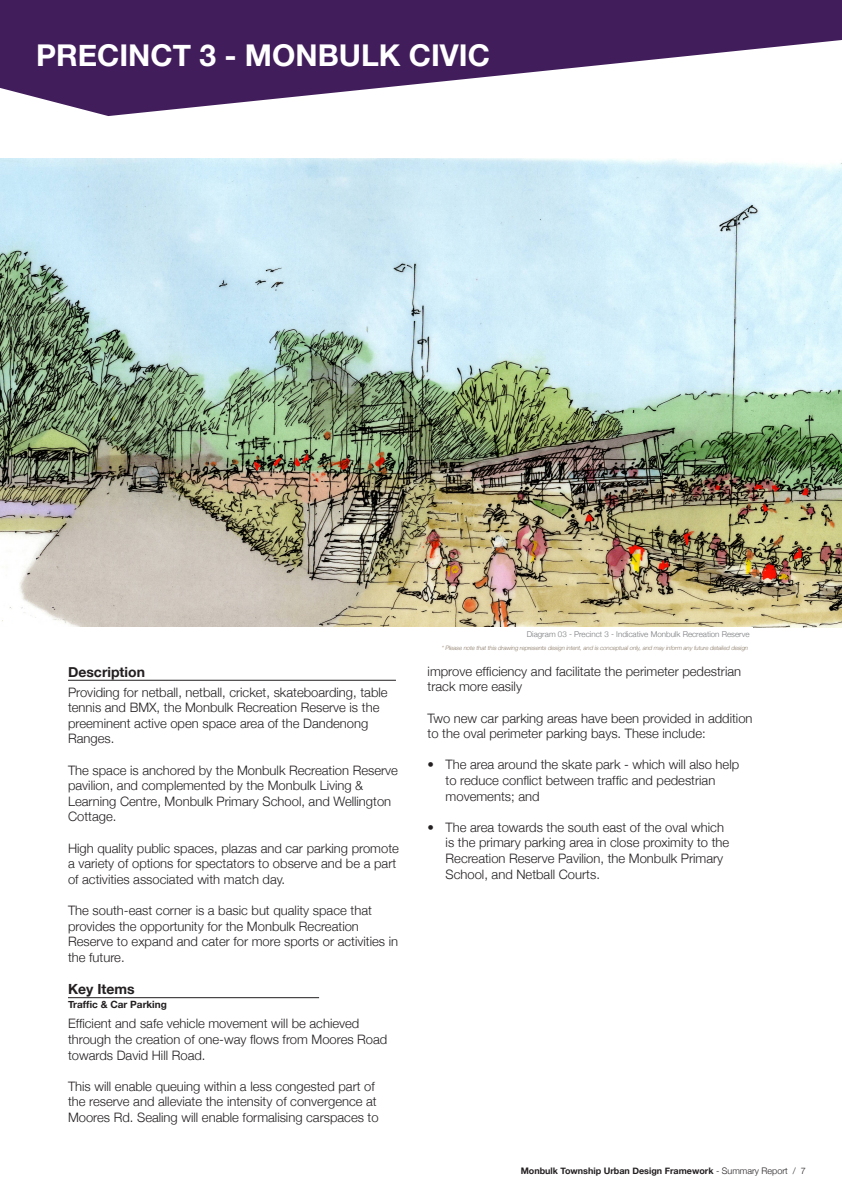
<style>
.page{position:relative;width:842px;height:1191px;background:#fff}
.page>*{position:absolute;margin:0;border:0;box-sizing:border-box;transform-origin:0 0}
.t1{font:700 30px "Helvetica Neue";color:#fff}
.t2{font:700 14px "Helvetica Neue";color:#231f20}
.t3{font:300 13px/15.6px "Helvetica Neue";color:#231f20}
.t4{font:700 10px "Helvetica Neue";color:#231f20}
.t5{font:700 9px "Helvetica Neue";color:#231f20}
.t6{font:300 8px "Helvetica Neue";color:#787a7d}
.t7{font:italic 300 6px "Helvetica Neue";color:#8a7966}
.s1{font-weight:300}
</style>
<div class="page">
<img style="left:0;top:158px;width:842px;height:469px">
<svg style="left:0;top:0;width:842px;height:116px;fill:#421d5c"></svg>
<hr style="left:68px;top:680px;width:328px;height:1px;background:#231f20">
<hr style="left:68px;top:997px;width:251px;height:1px;background:#231f20">
<h1 class="t1" style="left:36px;top:36px;width:455px">PRECINCT 3 - MONBULK CIVIC</h1>
<p class="t2" style="left:68px;top:663px;width:78px">Description</p>
<p class="t3" style="left:68px;top:684px;width:321px">Providing for netball, netball, cricket, skateboarding, table tennis and BMX, the Monbulk Recreation Reserve is the preeminent active open space area of the Dandenong Ranges.</p>
<p class="t3" style="left:68px;top:762px;width:331px">The space is anchored by the Monbulk Recreation Reserve pavilion, and complemented by the Monbulk Living &amp; Learning Centre, Monbulk Primary School, and Wellington Cottage.</p>
<p class="t3" style="left:68px;top:840px;width:332px">High quality public spaces, plazas and car parking promote a variety of options for spectators to observe and be a part of activities associated with match day.</p>
<p class="t3" style="left:68px;top:902px;width:332px">The south-east corner is a basic but quality space that provides the opportunity for the Monbulk Recreation Reserve to expand and cater for more sports or activities in the future.</p>
<p class="t2" style="left:68px;top:980px;width:68px">Key Items</p>
<p class="t4" style="left:68px;top:998px;width:100px">Traffic &amp; Car Parking</p>
<p class="t3" style="left:68px;top:1015px;width:321px">Efficient and safe vehicle movement will be achieved through the creation of one-way flows from Moores Road towards David Hill Road.</p>
<p class="t3" style="left:68px;top:1078px;width:312px">This will enable queuing within a less congested part of the reserve and alleviate the intensity of convergence at<br>Moores Rd. Sealing will enable formalising carspaces to</p>
<p class="t6" style="left:527px;top:629px;width:224px">Diagram 03 - Precinct 3 - Indicative Monbulk Recreation Reserve</p>
<p class="t7" style="left:441px;top:644px;width:309px">*Please note thatthis drawing represents design intent,and is conceptualonly,and may inform any future detailed design</p>
<p class="t3" style="left:428px;top:663px;width:315px">improve efficiency and facilitate the perimeter pedestrian track more easily</p>
<p class="t3" style="left:428px;top:710px;width:326px">Two new car parking areas have been provided in addition to the oval perimeter parking bays. These include:</p>
<p class="t3" style="left:446px;top:756px;width:295px;text-indent:-18px">• The area around the skate park - which will also help to reduce conflict between traffic and pedestrian movements; and</p>
<p class="t3" style="left:446px;top:819px;width:285px;text-indent:-18px">• The area towards the south east of the oval which is the primary parking area in close proximity to the Recreation Reserve Pavilion, the Monbulk Primary School, and Netball Courts.</p>
<p class="t5" style="left:521px;top:1164px;width:287px">Monbulk Township Urban Design Framework <span class="s1">- Summary Report / 7</span></p>
</div>
